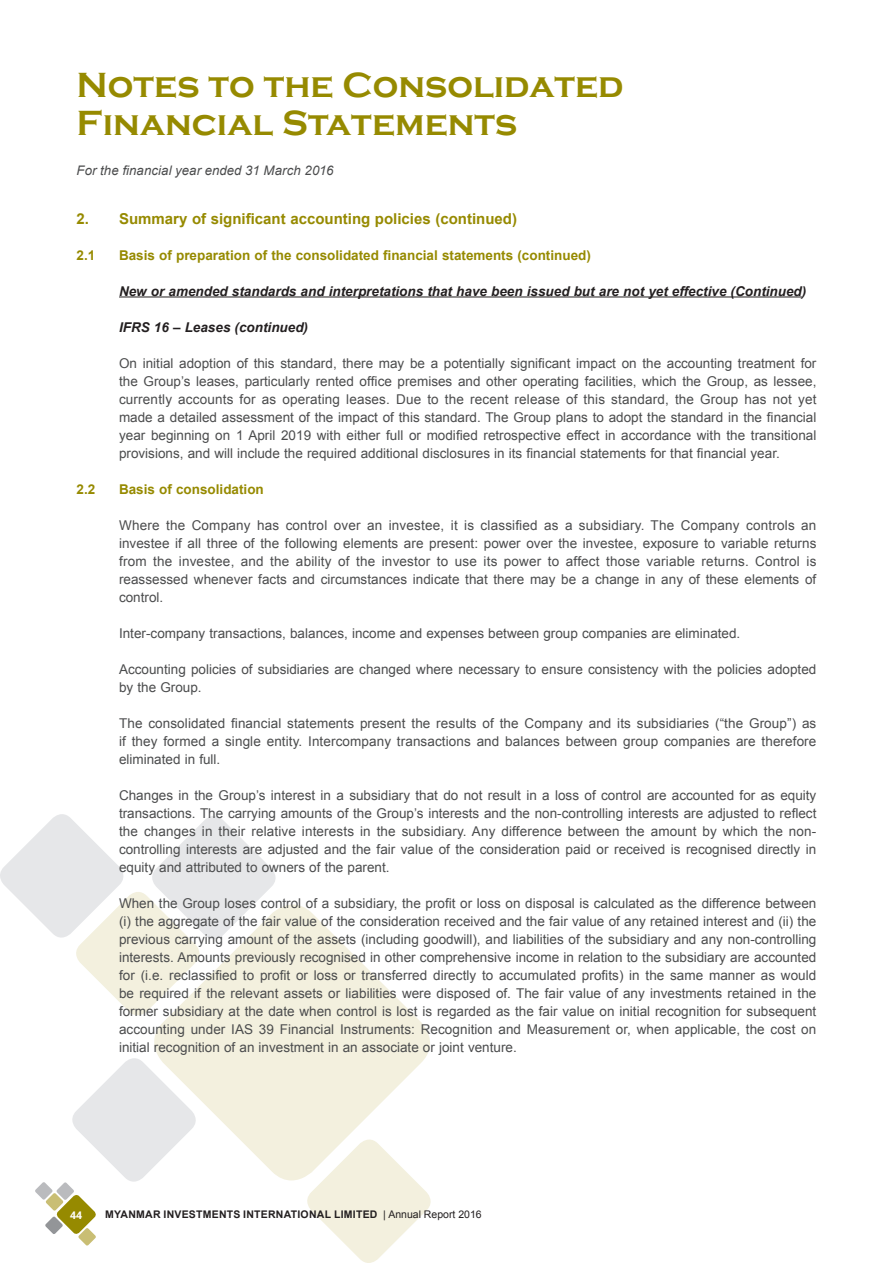
<style>
.page{position:relative;width:893px;height:1263px;background:#fff}
.page>*{position:absolute;margin:0;border:0;box-sizing:border-box;transform-origin:0 0}
.t1{font:700 36px/37.5px "Copperplate Gothic";color:#968a00}
.t2{font:700 15px "Arial";color:#968a00}
.t3{font:13.5px/18px "Arial";color:#4b4c4d;text-align:justify}
.t4{font:italic 700 13.5px "Arial";color:#231f20}
.t5{font:700 13.5px "Arial";color:#968a00}
.t6{font:italic 13.2px "Arial";letter-spacing:.005em;color:#4b4c4d}
.t7{font:700 10.5px "Arial";letter-spacing:.025em;color:#231f20}
.t8{font:700 10.5px "Open Sans";color:#fff}
.s1{font-weight:400}
</style>
<div class="page">
<svg style="left:154px;top:904px;width:276px;height:276px;fill:#f3f0de"></svg>
<svg style="left:0;top:814px;width:281px;height:201px"></svg>
<svg style="left:302px;top:1139px;width:129px;height:124px"></svg>
<svg style="left:35px;top:1058px;width:166px;height:187px"></svg>
<hr style="left:119px;top:297px;width:683px;height:1px;background:#231f20">
<h1 class="t1" style="left:77px;top:67px;width:549px">Notes to the Consolidated<br>Financial Statements</h1>
<p class="t6" style="left:77px;top:163px;width:259px">For the financial year ended 31 March 2016</p>
<p class="t2" style="left:77px;top:210px;width:442px">2. Summary of significant accounting policies (continued)</p>
<p class="t5" style="left:77px;top:247px;width:20px">2.1</p>
<p class="t5" style="left:119px;top:247px;width:473px">Basis of preparation of the consolidated financial statements (continued)</p>
<p class="t4" style="left:119px;top:283px;width:689px">New or amended standards and interpretations that have been issued but are not yet effective (Continued)</p>
<p class="t4" style="left:119px;top:319px;width:191px">IFRS 16 – Leases (continued)</p>
<p class="t3" style="left:119px;top:354px;width:699px">On initial adoption of this standard, there may be a potentially significant impact on the accounting treatment for the Group’s leases, particularly rented office premises and other operating facilities, which the Group, as lessee, currently accounts for as operating leases. Due to the recent release of this standard, the Group has not yet made a detailed assessment of the impact of this standard. The Group plans to adopt the standard in the financial year beginning on 1 April 2019 with either full or modified retrospective effect in accordance with the transitional provisions, and will include the required additional disclosures in its financial statements for that financial year.</p>
<p class="t5" style="left:77px;top:481px;width:20px">2.2</p>
<p class="t5" style="left:119px;top:481px;width:146px">Basis of consolidation</p>
<p class="t3" style="left:119px;top:516px;width:699px">Where the Company has control over an investee, it is classified as a subsidiary. The Company controls an investee if all three of the following elements are present: power over the investee, exposure to variable returns from the investee, and the ability of the investor to use its power to affect those variable returns. Control is reassessed whenever facts and circumstances indicate that there may be a change in any of these elements of control.</p>
<p class="t3" style="left:119px;top:624px;width:623px">Inter-company transactions, balances, income and expenses between group companies are eliminated.</p>
<p class="t3" style="left:119px;top:660px;width:699px">Accounting policies of subsidiaries are changed where necessary to ensure consistency with the policies adopted by the Group.</p>
<p class="t3" style="left:119px;top:714px;width:699px">The consolidated financial statements present the results of the Company and its subsidiaries (“the Group”) as if they formed a single entity. Intercompany transactions and balances between group companies are therefore eliminated in full.</p>
<p class="t3" style="left:119px;top:786px;width:699px">Changes in the Group’s interest in a subsidiary that do not result in a loss of control are accounted for as equity transactions. The carrying amounts of the Group’s interests and the non-controlling interests are adjusted to reflect the changes in their relative interests in the subsidiary. Any difference between the amount by which the non&shy;controlling interests are adjusted and the fair value of the consideration paid or received is recognised directly in equity and attributed to owners of the parent.</p>
<p class="t3" style="left:119px;top:894px;width:699px">When the Group loses control of a subsidiary, the profit or loss on disposal is calculated as the difference between (i) the aggregate of the fair value of the consideration received and the fair value of any retained interest and (ii) the previous carrying amount of the assets (including goodwill), and liabilities of the subsidiary and any non-controlling interests. Amounts previously recognised in other comprehensive income in relation to the subsidiary are accounted for (i.e. reclassified to profit or loss or transferred directly to accumulated profits) in the same manner as would be required if the relevant assets or liabilities were disposed of. The fair value of any investments retained in the former subsidiary at the date when control is lost is regarded as the fair value on initial recognition for subsequent accounting under IAS 39 Financial Instruments: Recognition and Measurement or, when applicable, the cost on initial recognition of an investment in an associate or joint venture.</p>
<p class="t8" style="left:70px;top:1207px;width:13px">44</p>
<p class="t7" style="left:105px;top:1208px;width:378px">MYANMAR INVESTMENTS INTERNATIONAL LIMITED <span class="s1">| Annual Report 2016</span></p>
</div>
